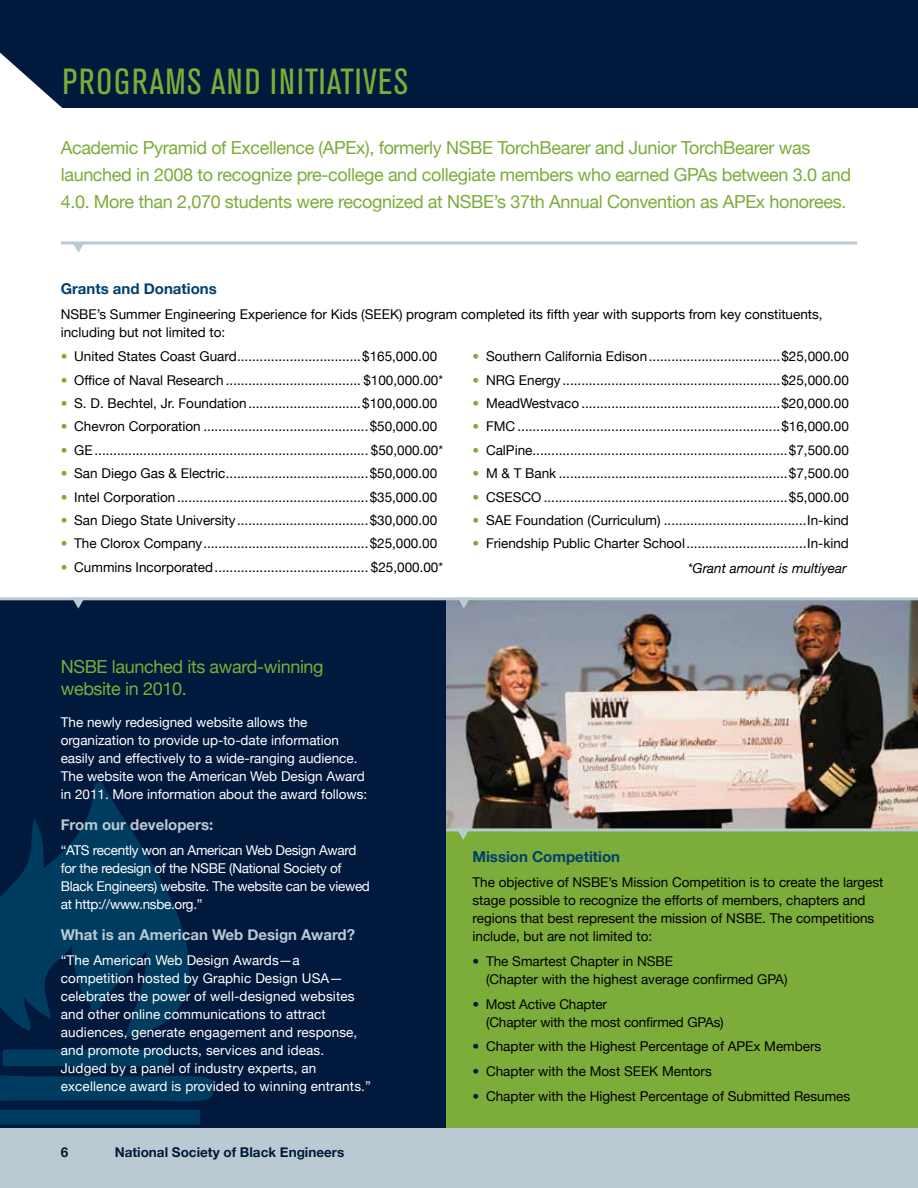
<style>
.page{position:relative;width:918px;height:1188px;background:#fff}
.page>*{position:absolute;margin:0;border:0;box-sizing:border-box;transform-origin:0 0}
.t1{font:condensed 36px "Akzidenz Grotesk BE";letter-spacing:.04em;color:#7cac39}
.t2{font:18px/27px "Helvetica Neue";letter-spacing:-.02em;color:#7cac39}
.t3{font:700 15px "Helvetica Neue";color:#bacad3}
.t4{font:700 15px "Helvetica Neue";color:#00406e}
.t5{font:13.5px/18px "Helvetica Neue";color:#000}
.t6{font:13.5px/18px "Helvetica Neue";color:#fff}
.t7{font:13.5px/18px "Helvetica Neue";letter-spacing:-.02em;color:#fff}
.t8{font:700 13.5px "Helvetica Neue";color:#00193d}
.t9{font:italic 13.5px "Helvetica Neue";color:#000}
.s1{color:#7cac39}
.s2{color:#00193d}
</style>
<div class="page">
<img style="left:446px;top:600px;width:472px;height:228px">
<div style="left:446px;top:831px;width:472px;height:337px;background:#7cac39"></div>
<hr style="left:446px;top:828px;width:472px;height:3px;background:#bacad3">
<svg style="left:457px;top:831px;width:12px;height:9px"></svg>
<div style="left:0;top:598px;width:446px;height:557px;background:#00193d"></div>
<svg style="left:0;top:782px;width:189px;height:255px;fill:#003c5f"></svg>
<svg style="left:0;top:1049px;width:213px;height:76px"></svg>
<div style="left:0;top:1128px;width:918px;height:60px;background:#bacad3"></div>
<div style="left:0;top:0;width:918px;height:108px;background:#00193d"></div>
<hr style="left:61px;top:241px;width:796px;height:3px;background:#bacad3">
<svg style="left:72px;top:244px;width:13px;height:9px"></svg>
<hr style="left:0;top:597px;width:918px;height:3px;background:#bacad3">
<svg style="left:72px;top:600px;width:13px;height:9px"></svg>
<svg style="left:458px;top:600px;width:12px;height:9px"></svg>
<h1 class="t1" style="left:63px;top:62px;width:347px">PRO GRA MS AN D INITIATIVES</h1>
<p class="t2" style="left:61px;top:134px;width:792px">Academic Pyramid of Excellence (APEx), formerly NSBE TorchBearer and Junior TorchBearer was launched in 2008 to recognize pre-college and collegiate members who earned GPAs between 3.0 and<br>4.0. More than 2,070 students were recognized at NSBE’s 37th Annual Convention as APEx honorees.</p>
<p class="t4" style="left:61px;top:279px;width:158px">Grants and Donations</p>
<p class="t5" style="left:61px;top:305px;width:763px">NSBE’s Summer Engineering Experience for Kids (SEEK) program completed its fifth year with supports from key constituents, including but not limited to:</p>
<p class="t5" style="left:61px;top:347px;width:378px"><span class="s1">•</span> United States Coast Guard.................................$165,000.00</p>
<p class="t5" style="left:61px;top:371px;width:384px"><span class="s1">•</span> Office of Naval Research .................................... $100,000.00*</p>
<p class="t5" style="left:61px;top:394px;width:378px"><span class="s1">•</span> S. D. Bechtel, Jr. Foundation..............................$100,000.00</p>
<p class="t5" style="left:61px;top:417px;width:378px"><span class="s1">•</span> Chevron Corporation ............................................$50,000.00</p>
<p class="t5" style="left:61px;top:441px;width:384px"><span class="s1">•</span> GE......................................................................... $50,000.00*</p>
<p class="t5" style="left:61px;top:464px;width:378px"><span class="s1">•</span> San Diego Gas &amp; Electric......................................$50,000.00</p>
<p class="t5" style="left:61px;top:488px;width:378px"><span class="s1">•</span> Intel Corporation...................................................$35,000.00</p>
<p class="t5" style="left:61px;top:511px;width:378px"><span class="s1">•</span> San Diego State University...................................$30,000.00</p>
<p class="t5" style="left:61px;top:534px;width:378px"><span class="s1">•</span> The Clorox Company............................................$25,000.00</p>
<p class="t5" style="left:61px;top:558px;width:384px"><span class="s1">•</span> Cummins Incorporated......................................... $25,000.00*</p>
<p class="t5" style="left:472px;top:347px;width:378px"><span class="s1">•</span> Southern California Edison...................................$25,000.00</p>
<p class="t5" style="left:472px;top:371px;width:378px"><span class="s1">•</span> NRG Energy ..........................................................$25,000.00</p>
<p class="t5" style="left:472px;top:394px;width:378px"><span class="s1">•</span> MeadWestvaco .....................................................$20,000.00</p>
<p class="t5" style="left:472px;top:417px;width:378px"><span class="s1">•</span> FMC ......................................................................$16,000.00</p>
<p class="t5" style="left:472px;top:441px;width:378px"><span class="s1">•</span> CalPine....................................................................$7,500.00</p>
<p class="t5" style="left:472px;top:464px;width:378px"><span class="s1">•</span> M &amp; T Bank .............................................................$7,500.00</p>
<p class="t5" style="left:472px;top:488px;width:378px"><span class="s1">•</span> CSESCO .................................................................$5,000.00</p>
<p class="t5" style="left:472px;top:511px;width:378px"><span class="s1">•</span> SAE Foundation (Curriculum) ......................................In-kind</p>
<p class="t5" style="left:472px;top:534px;width:378px"><span class="s1">•</span> Friendship Public Charter School................................In-kind</p>
<p class="t9" style="left:688px;top:561px;width:161px">*Grant amount is multiyear</p>
<h2 class="t2" style="left:61px;top:655px;width:264px;line-height:22.5px">NSBE launched its award-winning website in 2010.</h2>
<p class="t6" style="left:61px;top:713px;width:308px">The newly redesigned website allows the organization to provide up-to-date information easily and effectively to a wide-ranging audience.<br>The website won the American Web Design Award in 2011. More information about the award follows:</p>
<p class="t3" style="left:61px;top:816px;width:154px">From our developers:</p>
<p class="t7" style="left:61px;top:841px;width:311px">“ATS recently won an American Web Design Award for the redesign of the NSBE (National Society of Black Engineers) website. The website can be viewed at http://www.nsbe.org.”</p>
<p class="t3" style="left:61px;top:926px;width:296px">What is an American Web Design Award?</p>
<p class="t6" style="left:61px;top:951px;width:312px">“The American Web Design Awards—a competition hosted by Graphic Design USA— celebrates the power of well-designed websites and other online communications to attract audiences, generate engagement and response, and promote products, services and ideas.<br>Judged by a panel of industry experts, an excellence award is provided to winning entrants.”</p>
<p class="t8" style="left:61px;top:1144px;width:9px">6</p>
<p class="t8" style="left:115px;top:1144px;width:231px">National Society of Black Engineers</p>
<p class="t4" style="left:472px;top:848px;width:149px">Mission Competition</p>
<p class="t5" style="left:472px;top:873px;width:412px">The objective of NSBE’s Mission Competition is to create the largest stage possible to recognize the efforts of members, chapters and regions that best represent the mission of NSBE. The competitions include, but are not limited to:</p>
<p class="t5" style="left:486px;top:952px;width:303px;text-indent:-14px"><span class="s2">•</span> The Smartest Chapter in NSBE<br>(Chapter with the highest average confirmed GPA)</p>
<p class="t5" style="left:486px;top:995px;width:239px;text-indent:-14px"><span class="s2">•</span> Most Active Chapter<br>(Chapter with the most confirmed GPAs)</p>
<p class="t5" style="left:472px;top:1037px;width:350px"><span class="s2">•</span> Chapter with the Highest Percentage of APEx Members</p>
<p class="t5" style="left:472px;top:1062px;width:241px"><span class="s2">•</span> Chapter with the Most SEEK Mentors</p>
<p class="t5" style="left:472px;top:1087px;width:379px"><span class="s2">•</span> Chapter with the Highest Percentage of Submitted Resumes</p>
</div>
